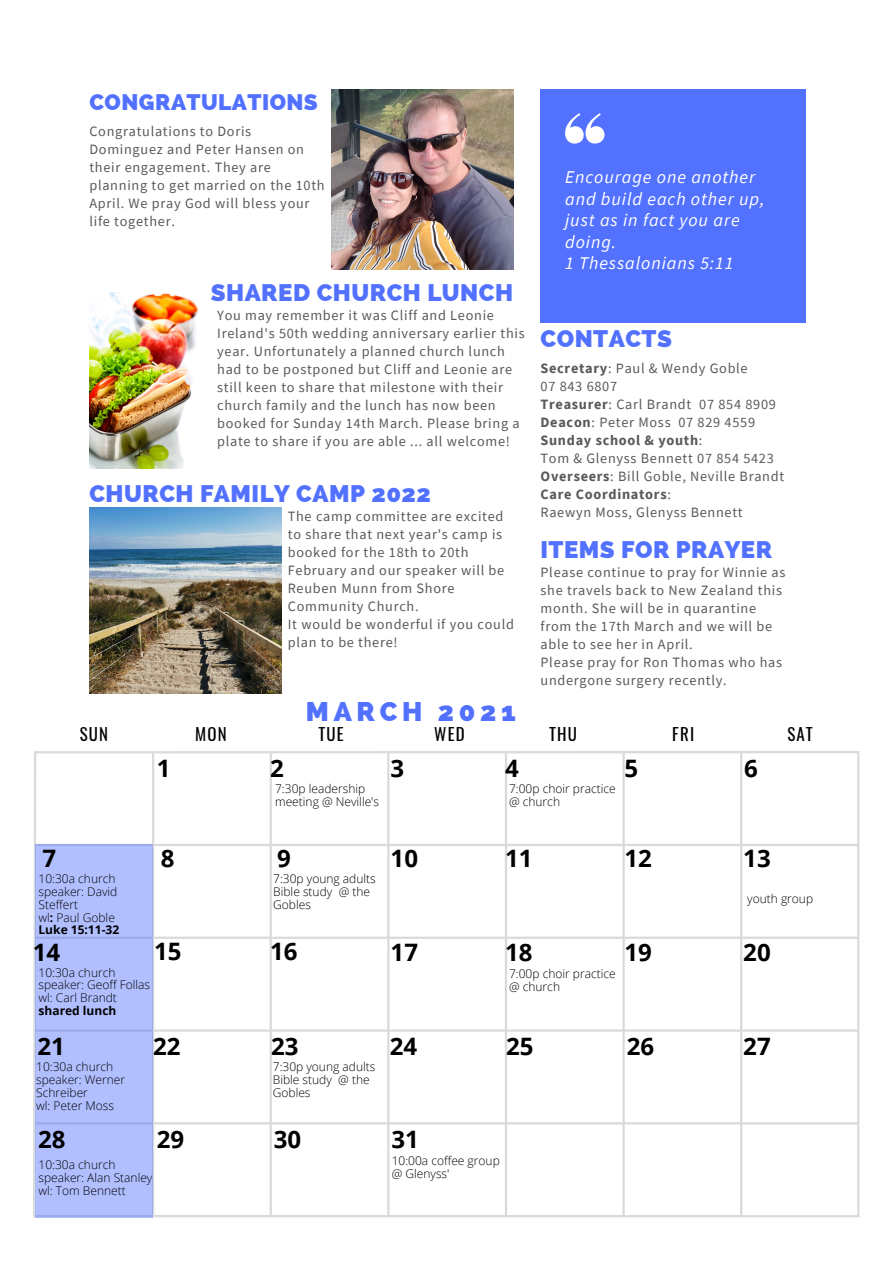
<style>
.page{position:relative;width:894px;height:1264px;background:#fff}
.page>*{position:absolute;margin:0;border:0;box-sizing:border-box;transform-origin:0 0}
.t1{font:800 27px "Raleway";letter-spacing:.175em;color:#5271ff}
.t2{font:800 24px "Raleway";letter-spacing:.02em;color:#5271ff}
.t3{font:700 24px "Open Sans";color:#000}
.t4{font:800 22.5px "Raleway";letter-spacing:.02em;color:#5271ff}
.t5{font:italic 18px/21.5px "Source Sans Pro";letter-spacing:.05em;color:#fff}
.t6{font:16.8px "Oswald";letter-spacing:.07em;color:#000}
.t7{font:14.25px/18px "Source Sans Pro";letter-spacing:.05em;color:#595959}
.t8{font:700 14.25px "Source Sans Pro";letter-spacing:.05em;color:#595959}
.t9{font:300 12px/12.8px "Open Sans";color:#000}
.t10{font:700 12px "Open Sans";color:#000}
.s1{font-weight:700}
.s2{font-weight:400}
</style>
<div class="page">
<div style="left:540px;top:89px;width:265px;height:233px;background:#5271ff"></div>
<svg style="left:565px;top:113px;width:39px;height:30px"></svg>
<svg style="left:33px;top:751px;width:826px;height:466px"></svg>
<div style="left:36px;top:843px;width:117px;height:374px;background:#b1bfff"></div>
<img style="left:89px;top:292px;width:109px;height:176px">
<img style="left:89px;top:508px;width:192px;height:186px">
<img style="left:331px;top:89px;width:182px;height:181px">
<p class="t4" style="left:89px;top:89px;width:230px">CONGRATULATIONS</p>
<p class="t7" style="left:89px;top:121px;width:237px">Congratulations to Doris<br>Dominguez and Peter Hansen on their engagement. They are planning to get married on the 10th<br>April. We pray God will bless your life together.</p>
<p class="t2" style="left:211px;top:278px;width:303px">SHARED CHURCH LUNCH</p>
<p class="t7" style="left:217px;top:306px;width:309px">You may remember it was Cliff and Leonie Ireland's 50th wedding anniversary earlier this year. Unfortunately a planned church lunch had to be postponed but Cliff and Leonie are still keen to share that milestone with their church family and the lunch has now been booked for Sunday 14th March. Please bring a plate to share if you are able ... all welcome!</p>
<p class="t2" style="left:89px;top:479px;width:343px">CHURCH FAMILY CAMP 2022</p>
<p class="t7" style="left:288px;top:507px;width:218px">The camp committee are excited to share that next year's camp is booked for the 18th to 20th<br>February and our speaker will be<br>Reuben Munn from Shore<br>Community Church.</p>
<p class="t7" style="left:288px;top:615px;width:227px">It would be wonderful if you could plan to be there!</p>
<p class="t1" style="left:306px;top:695px;width:211px">MARCH 2021</p>
<p class="t5" style="left:565px;top:166px;width:201px">Encourage one another and build each other up, just as in fact you are doing.</p>
<p class="t5" style="left:565px;top:252px;width:170px">1 Thessalonians 5:11</p>
<p class="t2" style="left:540px;top:324px;width:133px">CONTACTS</p>
<p class="t7" style="left:540px;top:358px;width:209px"><span class="s1">Secretary</span>: Paul &amp; Wendy Goble</p>
<p class="t7" style="left:540px;top:376px;width:78px">07 843 6807</p>
<p class="t7" style="left:540px;top:394px;width:237px"><span class="s1">Treasurer</span>: Carl Brandt 07 854 8909</p>
<p class="t7" style="left:540px;top:413px;width:216px"><span class="s1">Deacon</span>: Peter Moss 07 829 4559</p>
<p class="t8" style="left:540px;top:431px;width:163px">Sunday school &amp; youth<span class="s2">:</span></p>
<p class="t7" style="left:540px;top:449px;width:235px">Tom &amp; Glenyss Bennett 07 854 5423</p>
<p class="t7" style="left:540px;top:467px;width:245px"><span class="s1">Overseers</span>: Bill Goble, Neville Brandt</p>
<p class="t8" style="left:540px;top:485px;width:132px">Care Coordinators<span class="s2">:</span></p>
<p class="t7" style="left:540px;top:503px;width:204px">Raewyn Moss, Glenyss Bennett</p>
<p class="t2" style="left:540px;top:535px;width:233px">ITEMS FOR PRAYER</p>
<p class="t7" style="left:540px;top:562px;width:246px">Please continue to pray for Winnie as she travels back to New Zealand this month. She will be in quarantine from the 17th March and we will be able to see her in April.</p>
<p class="t7" style="left:540px;top:652px;width:243px">Please pray for Ron Thomas who has undergone surgery recently.</p>
<p class="t6" style="left:80px;top:720px;width:30px">SUN</p>
<p class="t6" style="left:195px;top:720px;width:33px">MON</p>
<p class="t6" style="left:318px;top:720px;width:27px">TUE</p>
<p class="t6" style="left:434px;top:720px;width:32px">WED</p>
<p class="t6" style="left:549px;top:720px;width:29px">THU</p>
<p class="t6" style="left:672px;top:720px;width:23px">FRI</p>
<p class="t6" style="left:787px;top:720px;width:27px">SAT</p>
<p class="t3" style="left:390px;top:751px;width:15px">3</p>
<p class="t3" style="left:505px;top:751px;width:15px">4</p>
<p class="t3" style="left:624px;top:751px;width:15px">5</p>
<p class="t3" style="left:744px;top:751px;width:15px">6</p>
<p class="t3" style="left:157px;top:751px;width:15px">1</p>
<p class="t3" style="left:270px;top:751px;width:15px">2</p>
<p class="t9" style="left:275px;top:782px;width:105px">7:30p leadership meeting @ Neville's</p>
<p class="t9" style="left:509px;top:782px;width:108px">7:00p choir practice @ church</p>
<p class="t3" style="left:43px;top:841px;width:15px">7</p>
<p class="t3" style="left:390px;top:841px;width:29px">10</p>
<p class="t3" style="left:505px;top:841px;width:29px">11</p>
<p class="t3" style="left:624px;top:841px;width:29px">12</p>
<p class="t3" style="left:743px;top:841px;width:29px">13</p>
<p class="t3" style="left:161px;top:841px;width:15px">8</p>
<p class="t3" style="left:277px;top:841px;width:15px">9</p>
<p class="t9" style="left:39px;top:872px;width:78px">10:30a church</p>
<p class="t9" style="left:39px;top:885px;width:80px">speaker: David<br>Steffert</p>
<p class="t9" style="left:39px;top:910px;width:78px">wl<span class="s1">:</span> Paul Goble</p>
<p class="t10" style="left:39px;top:921px;width:82px">Luke 15:11-32</p>
<p class="t9" style="left:39px;top:965px;width:78px">10:30a church</p>
<p class="t9" style="left:39px;top:978px;width:113px">speaker: Geoff Follas</p>
<p class="t9" style="left:39px;top:991px;width:80px">wl: Carl Brandt</p>
<p class="t10" style="left:39px;top:1001px;width:79px">shared lunch</p>
<p class="t9" style="left:273px;top:872px;width:104px">7:30p young adults<br>Bible study @ the<br>Gobles</p>
<p class="t9" style="left:747px;top:892px;width:67px">youth group</p>
<p class="t3" style="left:154px;top:934px;width:29px">15</p>
<p class="t3" style="left:270px;top:934px;width:29px">16</p>
<p class="t3" style="left:624px;top:935px;width:29px">19</p>
<p class="t3" style="left:743px;top:935px;width:29px">20</p>
<p class="t3" style="left:33px;top:935px;width:29px">14</p>
<p class="t3" style="left:390px;top:935px;width:29px">17</p>
<p class="t3" style="left:505px;top:935px;width:29px">18</p>
<p class="t9" style="left:509px;top:966px;width:108px">7:00p choir practice @ church</p>
<p class="t3" style="left:37px;top:1029px;width:29px">21</p>
<p class="t3" style="left:153px;top:1029px;width:29px">22</p>
<p class="t3" style="left:271px;top:1029px;width:29px">23</p>
<p class="t3" style="left:389px;top:1029px;width:29px">24</p>
<p class="t3" style="left:506px;top:1029px;width:29px">25</p>
<p class="t3" style="left:626px;top:1029px;width:29px">26</p>
<p class="t3" style="left:743px;top:1029px;width:29px">27</p>
<p class="t9" style="left:36px;top:1060px;width:78px">10:30a church</p>
<p class="t9" style="left:36px;top:1073px;width:90px">speaker: Werner<br>Schreiber</p>
<p class="t9" style="left:36px;top:1098px;width:79px">wl: Peter Moss</p>
<p class="t9" style="left:273px;top:1060px;width:104px">7:30p young adults<br>Bible study @ the<br>Gobles</p>
<p class="t3" style="left:38px;top:1122px;width:29px">28</p>
<p class="t3" style="left:157px;top:1122px;width:29px">29</p>
<p class="t3" style="left:274px;top:1122px;width:29px">30</p>
<p class="t3" style="left:391px;top:1122px;width:29px">31</p>
<p class="t9" style="left:39px;top:1157px;width:78px">10:30a church</p>
<p class="t9" style="left:39px;top:1170px;width:115px">speaker: Alan Stanley</p>
<p class="t9" style="left:39px;top:1183px;width:89px">wl: Tom Bennett</p>
<p class="t9" style="left:391px;top:1153px;width:109px">10:00a coffee group @ Glenyss'</p>
</div>
